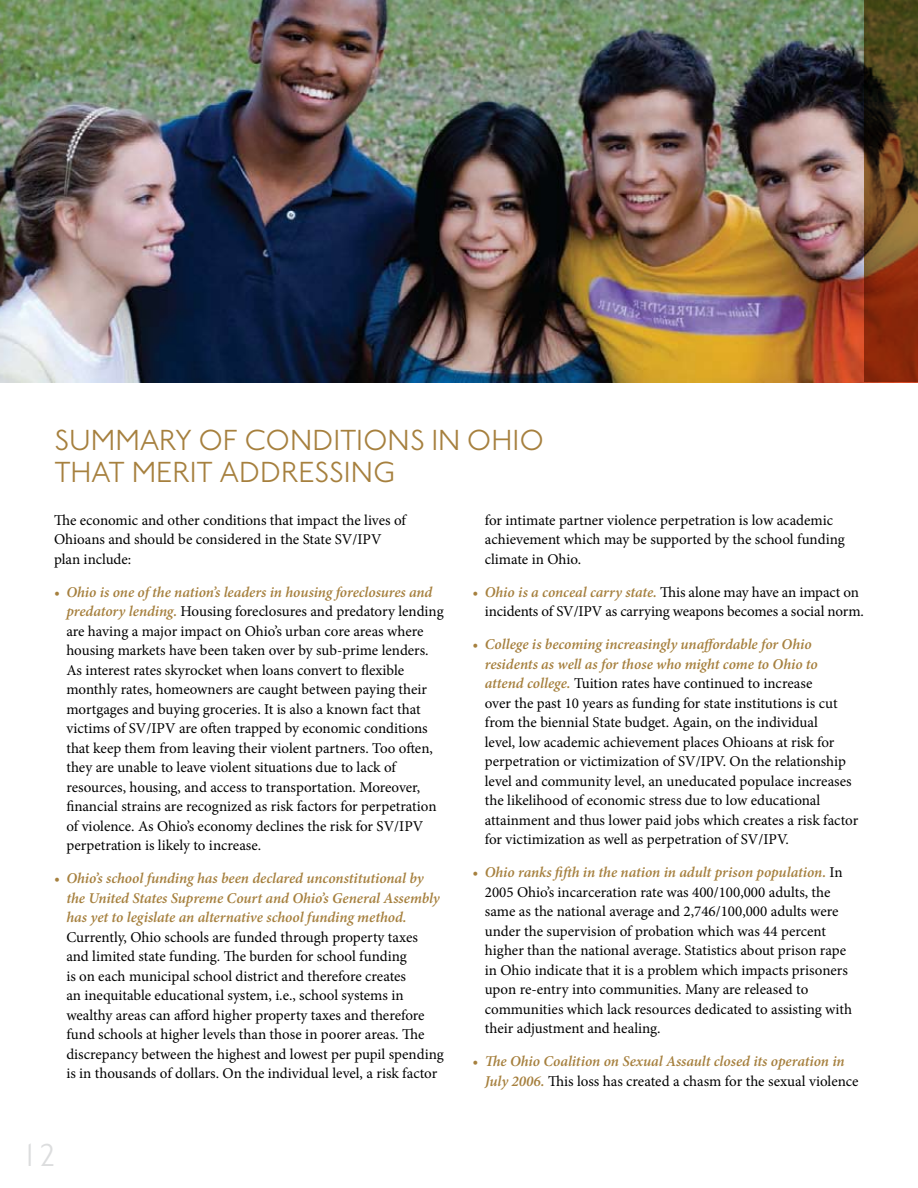
<style>
.page{position:relative;width:918px;height:1188px;background:#fff}
.page>*{position:absolute;margin:0;border:0;box-sizing:border-box;transform-origin:0 0}
.t1{font:300 33px "Johnston ITC Std";color:#dcddde}
.t2{font:300 30px/31.5px "Johnston ITC Std";color:#a6803e}
.t3{font:15px/19.5px "Minion Pro";color:#000}
.t4{font:italic 600 15px/19.5px "Minion Pro";letter-spacing:-.005em;color:#a6803e}
.s1{font-weight:600;font-style:italic;color:#a6803e}
.s2{font-weight:400;font-style:normal;color:#000}
</style>
<div class="page">
<img style="left:0;top:0;width:864px;height:382px">
<svg style="left:864px;top:0;width:54px;height:382px;background:#663a17"></svg>
<h2 class="t2" style="left:54px;top:424px;width:492px">SUMMARY OF CONDITIONS IN OHIO<br>THAT MERIT ADDRESSING</h2>
<p class="t3" style="left:54px;top:511px;width:353px">The economic and other conditions that impact the lives of<br>Ohioans and should be considered in the State SV/IPV plan include:</p>
<p class="t3" style="left:66px;top:583px;width:379px;text-indent:-12px"><span class="s1">• Ohio is one of the nation’s leaders in housing foreclosures and predatory lending.</span> Housing foreclosures and predatory lending are having a major impact on Ohio’s urban core areas where housing markets have been taken over by sub-prime lenders.<br>As interest rates skyrocket when loans convert to flexible monthly rates, homeowners are caught between paying their mortgages and buying groceries. It is also a known fact that victims of SV/IPV are often trapped by economic conditions that keep them from leaving their violent partners. Too often, they are unable to leave violent situations due to lack of resources, housing, and access to transportation. Moreover, financial strains are recognized as risk factors for perpetration of violence. As Ohio’s economy declines the risk for SV/IPV perpetration is likely to increase.</p>
<p class="t4" style="left:66px;top:870px;width:375px;text-indent:-12px">• Ohio’s school funding has been declared unconstitutional by the United States Supreme Court and Ohio’s General Assembly has yet to legislate an alternative school funding method.</p>
<p class="t3" style="left:66px;top:928px;width:379px">Currently, Ohio schools are funded through property taxes and limited state funding. The burden for school funding<br>is on each municipal school district and therefore creates<br>an inequitable educational system, i.e., school systems in wealthy areas can afford higher property taxes and therefore fund schools at higher levels than those in poorer areas. The discrepancy between the highest and lowest per pupil spending is in thousands of dollars. On the individual level, a risk factor</p>
<p class="t3" style="left:485px;top:511px;width:361px">for intimate partner violence perpetration is low academic achievement which may be supported by the school funding climate in Ohio.</p>
<p class="t3" style="left:485px;top:583px;width:381px;text-indent:-12px"><span class="s1">• Ohio is a conceal carry state.</span> This alone may have an impact on incidents of SV/IPV as carrying weapons becomes a social norm.</p>
<p class="t3" style="left:485px;top:635px;width:375px;text-indent:-12px"><span class="s1">• College is becoming increasingly unaffordable for Ohio residents as well as for those who might come to Ohio to attend college.</span> Tuition rates have continued to increase<br>over the past 10 years as funding for state institutions is cut from the biennial State budget. Again, on the individual<br>level, low academic achievement places Ohioans at risk for perpetration or victimization of SV/IPV. On the relationship level and community level, an uneducated populace increases the likelihood of economic stress due to low educational attainment and thus lower paid jobs which creates a risk factor for victimization as well as perpetration of SV/IPV.</p>
<p class="t3" style="left:485px;top:863px;width:369px;text-indent:-12px"><span class="s1">• Ohio ranks fifth in the nation in adult prison population.</span> In 2005 Ohio’s incarceration rate was 400/100,000 adults, the same as the national average and 2,746/100,000 adults were under the supervision of probation which was 44 percent higher than the national average. Statistics about prison rape in Ohio indicate that it is a problem which impacts prisoners upon re-entry into communities. Many are released to communities which lack resources dedicated to assisting with their adjustment and healing.</p>
<p class="t4" style="left:485px;top:1053px;width:375px;text-indent:-12px">• The Ohio Coalition on Sexual Assault closed its operation in<br>July 2006. <span class="s2">This loss has created a chasm for the sexual violence</span></p>
<h1 class="t1" style="left:21px;top:1135px;width:38px">12</h1>
</div>
